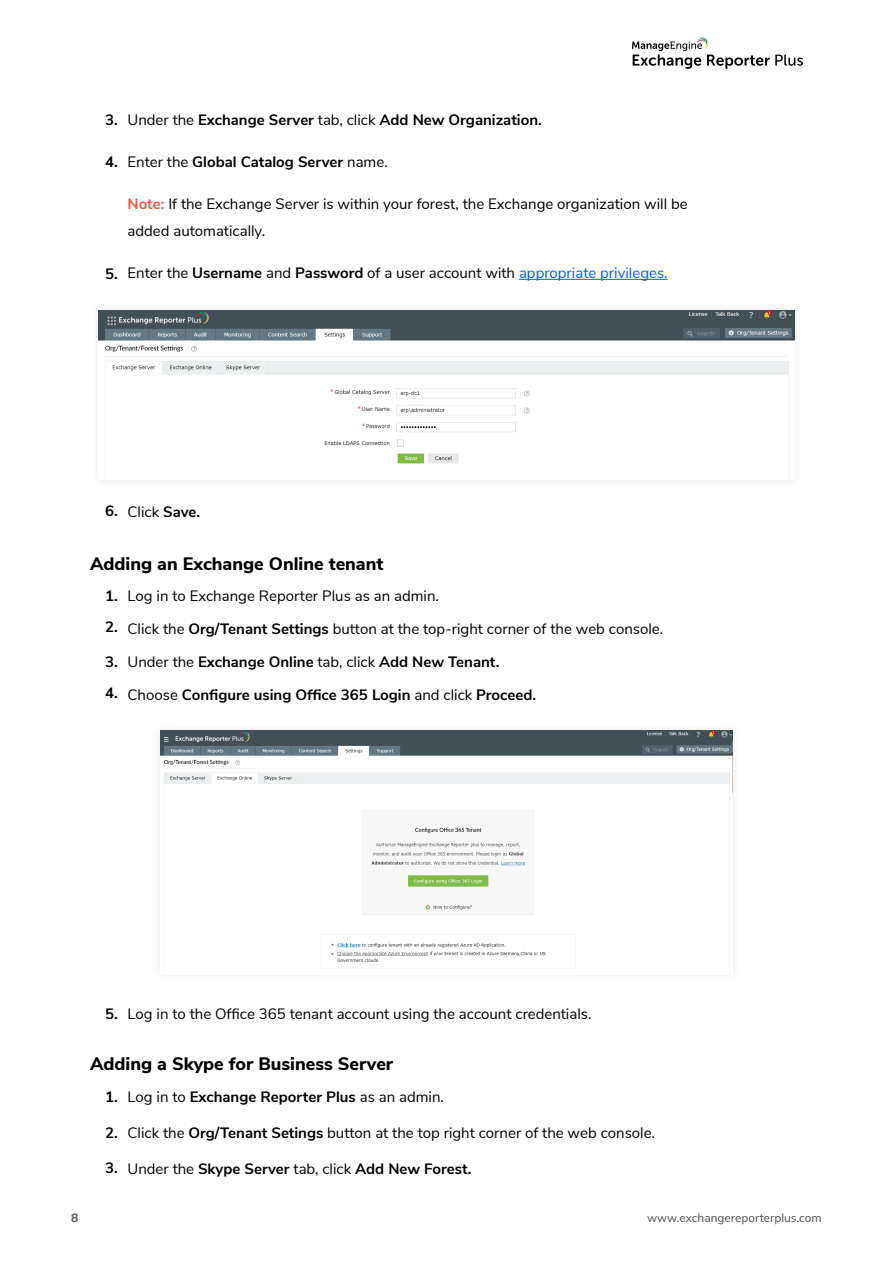
<style>
.page{position:relative;width:893px;height:1263px;background:#fff}
.page>*{position:absolute;margin:0;border:0;box-sizing:border-box;transform-origin:0 0}
.t1{font:800 18px "Nunito Sans";color:#000}
.t2{font:15px/27px "Nunito Sans";color:#000}
.t3{font:700 15px/31.5px "Nunito Sans";color:#000}
.t4{font:12px "Nunito Sans";color:#515151}
.t5{font:700 12px "Nunito Sans";color:#515151}
.s1{font-weight:400}
.s2{font-weight:700;color:#f1584c}
.s3{font-weight:700}
.s4{color:#0062d8}
</style>
<div class="page">
<svg style="left:632px;top:37px;width:171px;height:32px"></svg>
<hr style="left:519px;top:279px;width:149px;height:1px;background:#0062d8">
<img style="left:99px;top:310px;width:695px;height:170px">
<img style="left:160px;top:730px;width:573px;height:244px">
<p class="t3" style="left:105px;top:103px;width:14px">3.</p>
<p class="t3" style="left:105px;top:145px;width:14px">4.</p>
<p class="t3" style="left:105px;top:257px;width:14px">5.</p>
<p class="t3" style="left:128px;top:103px;width:416px"><span class="s1">Under the</span> Exchange Server <span class="s1">tab, click</span> Add New Organization.</p>
<p class="t3" style="left:128px;top:145px;width:262px"><span class="s1">Enter the</span> Global Catalog Server <span class="s1">name.</span></p>
<p class="t2" style="left:128px;top:190px;width:562px"><span class="s2">Note:</span> If the Exchange Server is within your forest, the Exchange organization will be added automatically.</p>
<p class="t2" style="left:128px;top:259px;width:542px">Enter the <span class="s3">Username</span> and <span class="s3">Password</span> of a user account with <span class="s4">appropriate privileges.</span></p>
<p class="t3" style="left:105px;top:495px;width:97px">6. <span class="s1">Click</span> Save.</p>
<p class="t1" style="left:90px;top:550px;width:295px">Adding an Exchange Online tenant</p>
<p class="t3" style="left:105px;top:579px;width:14px">1.<br>2.</p>
<p class="t3" style="left:105px;top:645px;width:14px">3.<br>4.</p>
<p class="t2" style="left:127px;top:581px;width:313px">Log in to Exchange Reporter Plus as an admin.</p>
<p class="t2" style="left:127px;top:614px;width:537px">Click the <span class="s3">Org/Tenant Settings</span> button at the top-right corner of the web console.</p>
<p class="t3" style="left:127px;top:645px;width:373px"><span class="s1">Under the</span> Exchange Online <span class="s1">tab, click</span> Add New Tenant.</p>
<p class="t3" style="left:127px;top:678px;width:410px"><span class="s1">Choose</span> Configure using Office 365 Login <span class="s1">and click</span> Proceed.</p>
<p class="t3" style="left:105px;top:997px;width:14px">5.</p>
<p class="t2" style="left:127px;top:999px;width:465px">Log in to the Office 365 tenant account using the account credentials.</p>
<p class="t1" style="left:90px;top:1051px;width:305px">Adding a Skype for Business Server</p>
<p class="t3" style="left:105px;top:1080px;width:14px">1.</p>
<p class="t3" style="left:105px;top:1116px;width:14px">2.</p>
<p class="t3" style="left:105px;top:1151px;width:14px">3.</p>
<p class="t3" style="left:127px;top:1080px;width:318px"><span class="s1">Log in to</span> Exchange Reporter Plus <span class="s1">as an admin.</span></p>
<p class="t2" style="left:127px;top:1118px;width:529px">Click the <span class="s3">Org/Tenant Setings</span> button at the top right corner of the web console.</p>
<p class="t3" style="left:127px;top:1152px;width:346px"><span class="s1">Under the</span> Skype Server <span class="s1">tab, click</span> Add New Forest.</p>
<p class="t5" style="left:71px;top:1209px;width:9px">8</p>
<p class="t4" style="left:647px;top:1209px;width:176px">www.exchangereporterplus.com</p>
</div>
